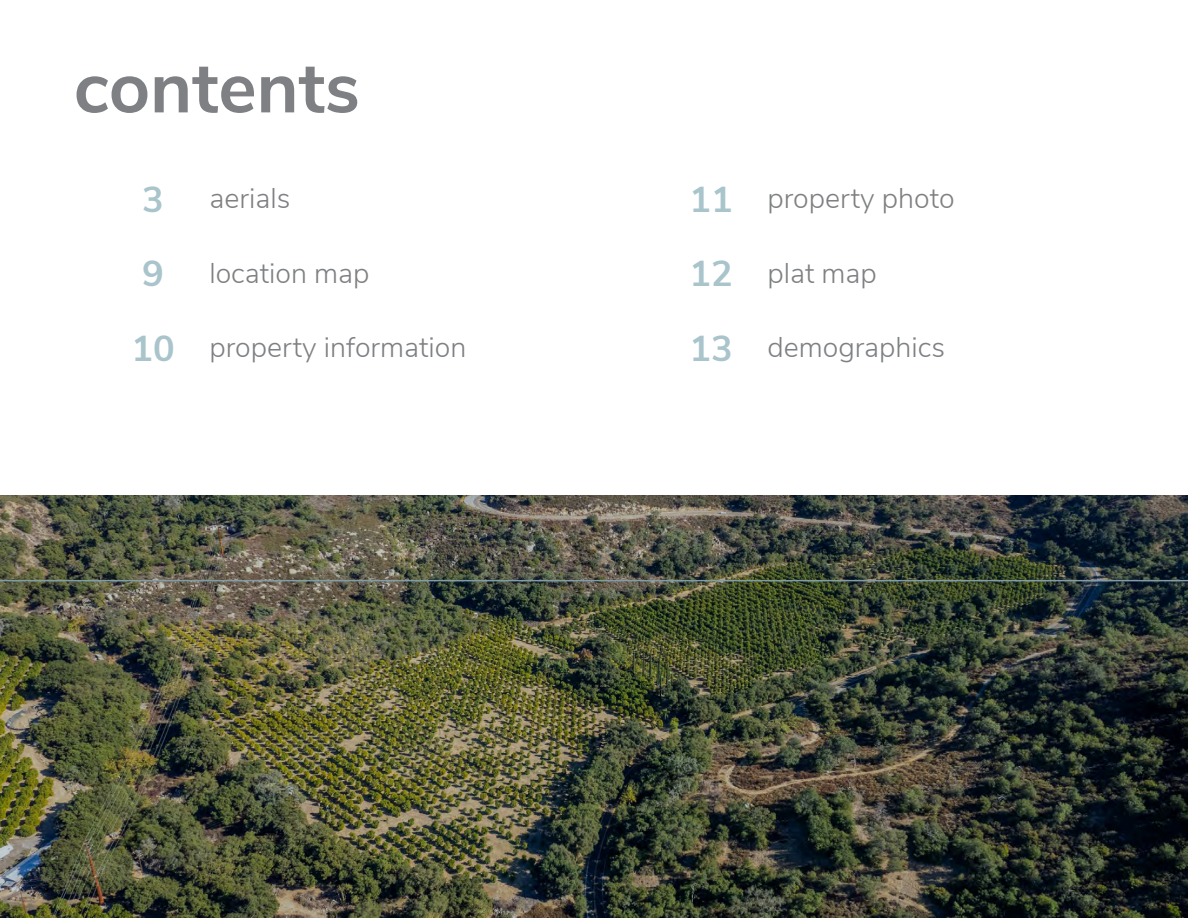
<style>
.page{position:relative;width:1188px;height:918px;background:#fff}
.page>*{position:absolute;margin:0;border:0;box-sizing:border-box;transform-origin:0 0}
.t1{font:700 72px "Nunito Sans";color:#7e8083}
.t2{font:700 36px "Nunito Sans";color:#a9c4cb}
.t3{font:300 28.5px "Nunito Sans";color:#7e8083}
.s1{font-weight:700;font-size:36px;color:#a9c4cb}
</style>
<div class="page">
<img style="left:0;top:495px;width:1188px;height:423px">
<h1 class="t1" style="left:74px;top:35px;width:288px">contents</h1>
<p class="t2" style="left:142px;top:173px;width:23px">3</p>
<p class="t3" style="left:209px;top:178px;width:82px">aerials</p>
<p class="t3" style="left:689px;top:178px;width:267px"><span class="s1">11</span> property photo</p>
<p class="t2" style="left:142px;top:248px;width:23px">9</p>
<p class="t3" style="left:209px;top:252px;width:162px">location map</p>
<p class="t3" style="left:689px;top:252px;width:189px"><span class="s1">12</span> plat map</p>
<p class="t3" style="left:131px;top:326px;width:336px"><span class="s1">10</span> property information</p>
<p class="t3" style="left:689px;top:326px;width:257px"><span class="s1">13</span> demographics</p>
</div>
